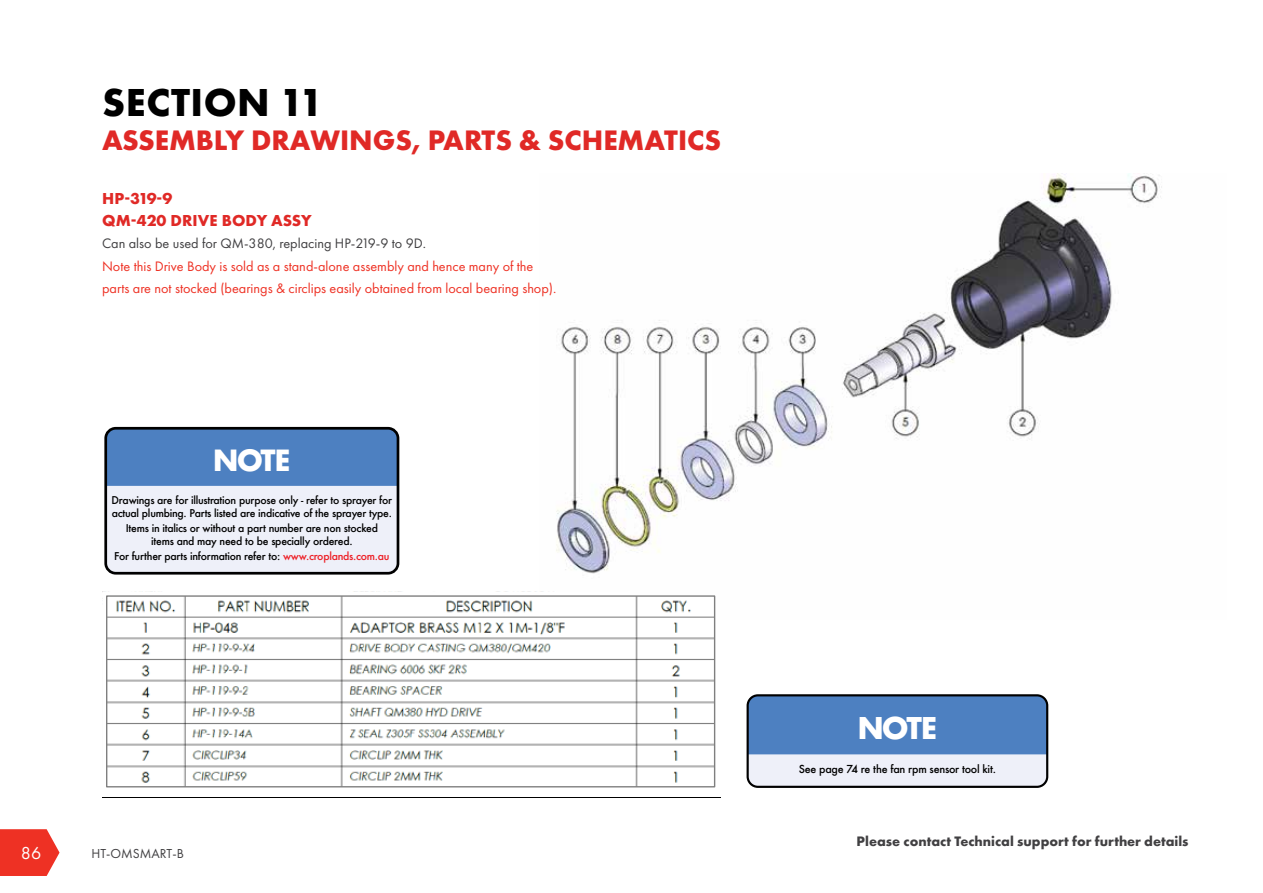
<style>
.page{position:relative;width:1263px;height:893px;background:#fff}
.page>*{position:absolute;margin:0;border:0;box-sizing:border-box;transform-origin:0 0}
.t1{font:700 40.5px "Futura PT";letter-spacing:.015em;color:#000}
.t2{font:700 29.25px "Futura PT";color:#e02926}
.t3{font:700 29.1px "Futura";color:#fff}
.t4{font:700 28.5px "Futura";color:#fff}
.t5{font:18px "Futura PT";color:#fff}
.t6{font:700 16.5px/22.2px "Futura PT";letter-spacing:.005em;color:#e02926}
.t7{font:14.25px/22.2px "Futura PT";color:#ee3124}
.t8{font:700 14.25px "Futura PT";color:#414042}
.t9{font:14.25px "Futura PT";color:#414042}
.t10{font:13.5px "Futura PT";color:#414042}
.t11{font:500 10.65px "Futura";letter-spacing:-.025em;color:#000}
.t12{font:500 10.5px/12.8px "Futura";letter-spacing:-.025em;color:#000}
.s1{color:#ed1d24}
</style>
<div class="page">
<svg style="left:0;top:829px;width:60px;height:47px;background:#f0493e"></svg>
<img style="left:556px;top:173px;width:606px;height:446px">
<div style="left:106px;top:428px;width:292px;height:145px;background:#eef0f9;border-radius:10px"></div>
<div style="left:108px;top:428px;width:290px;height:58px;background:#4d80c1"></div>
<div style="left:104px;top:427px;width:295px;height:148px;border:3px solid #000;border-radius:10px"></div>
<svg style="left:102px;top:591px;width:531px;height:197px"></svg>
<img style="left:108px;top:597px;width:605px;height:188px">
<div style="left:106px;top:595px;width:609px;height:192px;border:1px solid #7f7f7f"></div>
<div style="left:748px;top:695px;width:299px;height:92px;background:#eef0f9;border-radius:10px"></div>
<div style="left:749px;top:696px;width:297px;height:58px;background:#4d80c1"></div>
<div style="left:746px;top:694px;width:302px;height:94px;border:2px solid #000;border-radius:10px"></div>
<h1 class="t1" style="left:102px;top:76px;width:223px">SECTION 11</h1>
<h2 class="t2" style="left:102px;top:121px;width:621px">ASSEMBLY DRAWINGS, PARTS &amp; SCHEMATICS</h2>
<h3 class="t6" style="left:102px;top:187px;width:211px">HP-319-9<br>QM-420 DRIVE BODY ASSY</h3>
<h3 class="t9" style="left:102px;top:235px;width:326px">Can also be used for QM-380, replacing HP-219-9 to 9D.</h3>
<h3 class="t7" style="left:102px;top:255px;width:456px">Note this Drive Body is sold as a stand-alone assembly and hence many of the parts are not stocked (bearings &amp; circlips easily obtained from local bearing shop).</h3>
<h3 class="t4" style="left:213px;top:440px;width:79px">NOTE</h3>
<p class="t12" style="left:112px;top:494px;width:282px">Drawings are for illustration purpose only - refer to sprayer for actual plumbing. Parts listed are indicative of the sprayer type.</p>
<p class="t12" style="left:126px;top:522px;width:254px;text-align:center">Items in italics or without a part number are non stocked items and may need to be specially ordered.</p>
<p class="t12" style="left:114px;top:549px;width:277px">For further parts information refer to: <span class="s1">www.croplands.com.au</span></p>
<h3 class="t5" style="left:21px;top:842px;width:22px">86</h3>
<p class="t10" style="left:91px;top:845px;width:94px">HT-OMSMART-B</p>
<h3 class="t3" style="left:857px;top:707px;width:81px">NOTE</h3>
<p class="t11" style="left:799px;top:762px;width:199px">See page 74 re the fan rpm sensor tool kit.</p>
<h3 class="t8" style="left:857px;top:832px;width:333px">Please contact Technical support for further details</h3>
</div>
